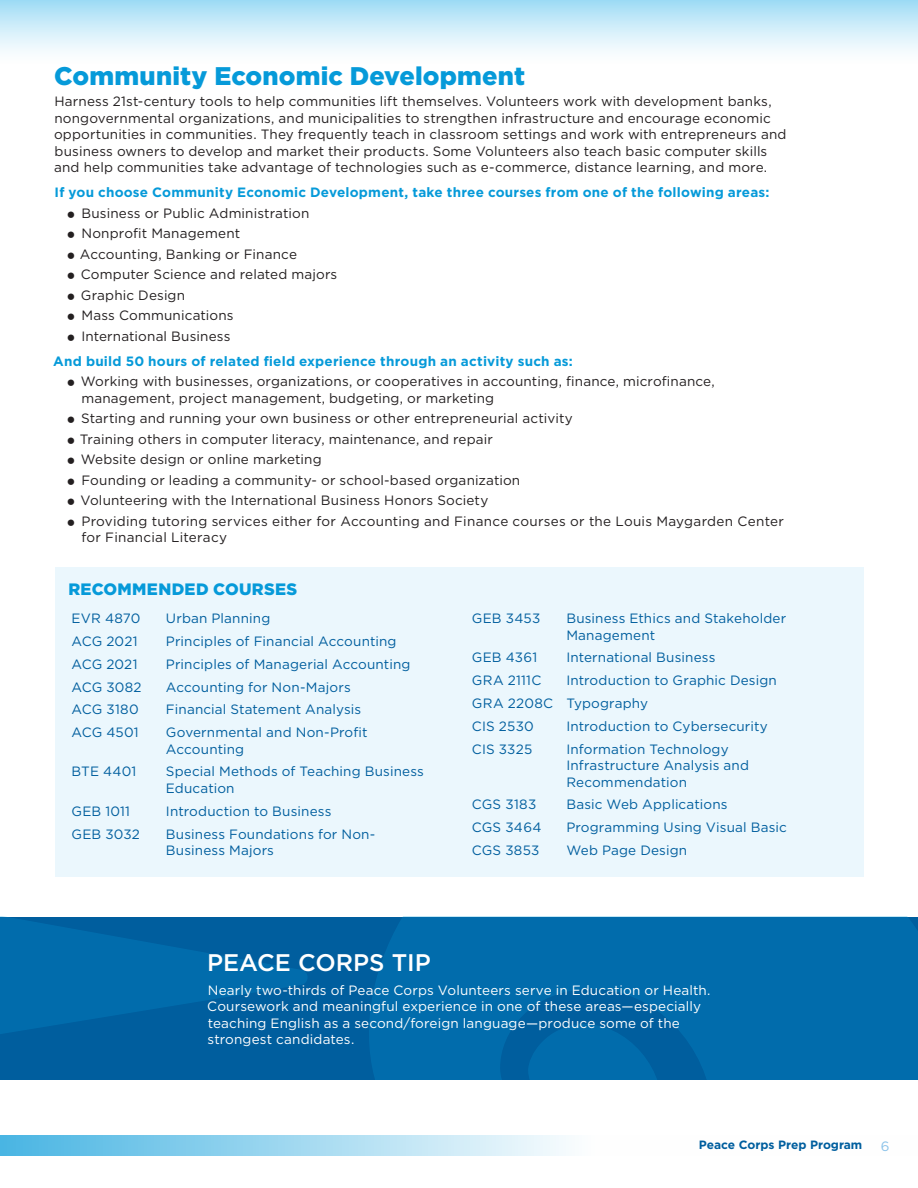
<style>
.page{position:relative;width:918px;height:1188px;background:#fff}
.page>*{position:absolute;margin:0;border:0;box-sizing:border-box;transform-origin:0 0}
.Heading_Three{font:900 25.5px "Gotham";letter-spacing:.005em;color:#069ad9}
.t1{font:500 24px "Gotham";color:#fff}
.Courses{font:900 16.5px "Gotham";letter-spacing:.015em;color:#069ad9}
.Body{font:13.5px/16.5px "Gotham";letter-spacing:.01em;color:#231f20}
.Body-2{font:13.5px/16.5px "Gotham";letter-spacing:.01em;color:#005e9e}
.Callout_box{font:13.5px/16.5px "Gotham";letter-spacing:.01em;color:#fff}
.Callout_text{font:700 13.5px "Gotham";letter-spacing:.015em;color:#069ad9}
.t2{font:13.5px "Gotham";color:#8bc3ea}
.t3{font:700 12px "Gotham";color:#005e9e}
</style>
<div class="page">
<svg style="left:0;top:1135px;width:566px;height:21px;background:#9dd7ef"></svg>
<div style="left:0;top:0;width:918px;height:65px;background:linear-gradient(to bottom,#a3ddf5,#fff)"></div>
<div style="left:56px;top:567px;width:808px;height:310px;background:#ebf7fd"></div>
<svg style="left:0;top:917px;width:57px;height:133px;background:#0069a9"></svg>
<svg style="left:57px;top:917px;width:861px;height:162px;background:#0067a7"></svg>
<p class="Heading_Three" style="left:54px;top:59px;width:472px">Community Economic Development</p>
<p class="Body" style="left:54px;top:93px;width:734px">Harness 21st-century tools to help communities lift themselves. Volunteers work with development banks, nongovernmental organizations, and municipalities to strengthen infrastructure and encourage economic opportunities in communities. They frequently teach in classroom settings and work with entrepreneurs and business owners to develop and market their products. Some Volunteers also teach basic computer skills and help communities take advantage of technologies such as e-commerce, distance learning, and more.</p>
<p class="Callout_text" style="left:55px;top:183px;width:717px">If you choose Community Economic Development, take three courses from one of the following areas:</p>
<p class="Body" style="left:66px;top:204px;width:244px">⚫ Business or Public Administration</p>
<p class="Body" style="left:66px;top:225px;width:175px">⚫ Nonprofit Management</p>
<p class="Body" style="left:66px;top:245px;width:232px">⚫ Accounting, Banking or Finance</p>
<p class="Body" style="left:66px;top:266px;width:272px">⚫ Computer Science and related majors</p>
<p class="Body" style="left:66px;top:286px;width:120px">⚫ Graphic Design</p>
<p class="Body" style="left:66px;top:307px;width:169px">⚫ Mass Communications</p>
<p class="Body" style="left:66px;top:327px;width:166px">⚫ International Business</p>
<p class="Callout_text" style="left:53px;top:352px;width:521px">And build 50 hours of related field experience through an activity such as:</p>
<p class="Body" style="left:81px;top:373px;width:635px;text-indent:-15px">⚫ Working with businesses, organizations, or cooperatives in accounting, finance, microfinance, management, project management, budgeting, or marketing</p>
<p class="Body" style="left:66px;top:410px;width:508px">⚫ Starting and running your own business or other entrepreneurial activity</p>
<p class="Body" style="left:66px;top:430px;width:428px">⚫ Training others in computer literacy, maintenance, and repair</p>
<p class="Body" style="left:66px;top:451px;width:257px">⚫ Website design or online marketing</p>
<p class="Body" style="left:66px;top:471px;width:455px">⚫ Founding or leading a community- or school-based organization</p>
<p class="Body" style="left:66px;top:492px;width:423px">⚫ Volunteering with the International Business Honors Society</p>
<p class="Body" style="left:81px;top:513px;width:704px;text-indent:-15px">⚫ Providing tutoring services either for Accounting and Finance courses or the Louis Maygarden Center for Financial Literacy</p>
<p class="Courses" style="left:68px;top:578px;width:230px">RECOMMENDED COURSES</p>
<p class="Body-2" style="left:71px;top:610px;width:70px">EVR 4870</p>
<p class="Body-2" style="left:166px;top:610px;width:106px">Urban Planning</p>
<p class="Body-2" style="left:71px;top:633px;width:68px">ACG 2021</p>
<p class="Body-2" style="left:166px;top:633px;width:232px">Principles of Financial Accounting</p>
<p class="Body-2" style="left:71px;top:655px;width:68px">ACG 2021</p>
<p class="Body-2" style="left:166px;top:655px;width:246px">Principles of Managerial Accounting</p>
<p class="Body-2" style="left:71px;top:678px;width:72px">ACG 3082</p>
<p class="Body-2" style="left:166px;top:678px;width:186px">Accounting for Non-Majors</p>
<p class="Body-2" style="left:71px;top:701px;width:69px">ACG 3180</p>
<p class="Body-2" style="left:166px;top:701px;width:197px">Financial Statement Analysis</p>
<p class="Body-2" style="left:71px;top:724px;width:69px">ACG 4501</p>
<p class="Body-2" style="left:166px;top:724px;width:203px">Governmental and Non-Profit<br>Accounting</p>
<p class="Body-2" style="left:71px;top:763px;width:67px">BTE 4401</p>
<p class="Body-2" style="left:166px;top:763px;width:260px">Special Methods of Teaching Business<br>Education</p>
<p class="Body-2" style="left:71px;top:802px;width:60px">GEB 1011</p>
<p class="Body-2" style="left:166px;top:802px;width:167px">Introduction to Business</p>
<p class="Body-2" style="left:71px;top:825px;width:70px">GEB 3032</p>
<p class="Body-2" style="left:166px;top:825px;width:211px">Business Foundations for Non-<br>Business Majors</p>
<p class="Body-2" style="left:472px;top:610px;width:70px">GEB 3453</p>
<p class="Body-2" style="left:566px;top:610px;width:221px">Business Ethics and Stakeholder<br>Management</p>
<p class="Body-2" style="left:472px;top:649px;width:67px">GEB 4361</p>
<p class="Body-2" style="left:566px;top:649px;width:151px">International Business</p>
<p class="Body-2" style="left:472px;top:672px;width:71px">GRA 2111C</p>
<p class="Body-2" style="left:566px;top:672px;width:212px">Introduction to Graphic Design</p>
<p class="Body-2" style="left:472px;top:695px;width:83px">GRA 2208C</p>
<p class="Body-2" style="left:566px;top:695px;width:83px">Typography</p>
<p class="Body-2" style="left:472px;top:718px;width:63px">CIS 2530</p>
<p class="Body-2" style="left:566px;top:718px;width:203px">Introduction to Cybersecurity</p>
<p class="Body-2" style="left:472px;top:740px;width:62px">CIS 3325</p>
<p class="Body-2" style="left:566px;top:740px;width:184px">Information Technology<br>Infrastructure Analysis and<br>Recommendation</p>
<p class="Body-2" style="left:472px;top:796px;width:66px">CGS 3183</p>
<p class="Body-2" style="left:566px;top:796px;width:163px">Basic Web Applications</p>
<p class="Body-2" style="left:472px;top:819px;width:71px">CGS 3464</p>
<p class="Body-2" style="left:566px;top:819px;width:222px">Programming Using Visual Basic</p>
<p class="Body-2" style="left:472px;top:842px;width:69px">CGS 3853</p>
<p class="Body-2" style="left:566px;top:842px;width:122px">Web Page Design</p>
<p class="t1" style="left:207px;top:947px;width:225px">PEACE CORPS TIP</p>
<p class="Callout_box" style="left:207px;top:981px;width:505px">Nearly two-thirds of Peace Corps Volunteers serve in Education or Health.<br>Coursework and meaningful experience in one of these areas—especially teaching English as a second/foreign language—produce some of the strongest candidates.</p>
<p class="t3" style="left:699px;top:1137px;width:165px">Peace Corps Prep Program</p>
<p class="t2" style="left:881px;top:1137px;width:10px">6</p>
</div>
